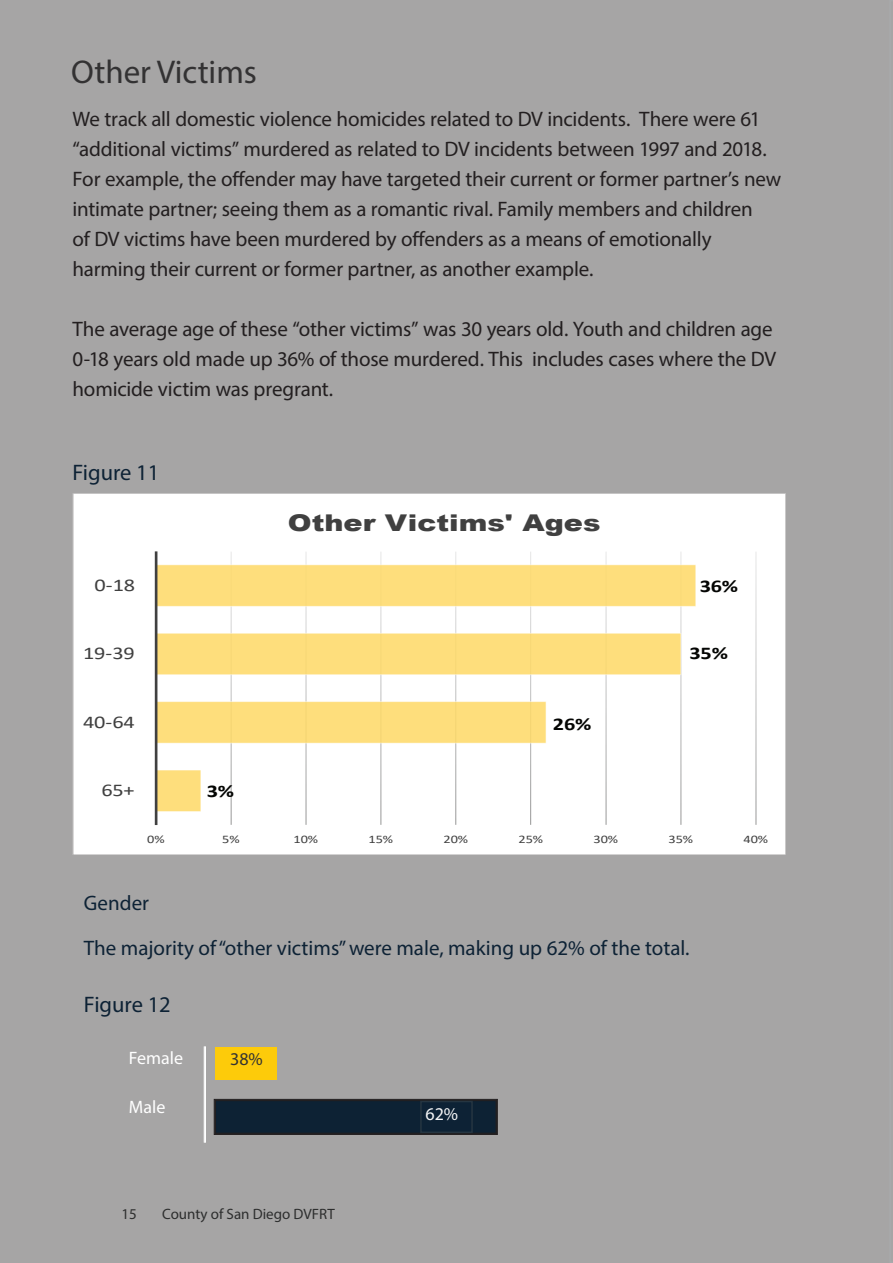
<style>
.page{position:relative;width:893px;height:1263px;background:#a6a5a5}
.page>*{position:absolute;margin:0;border:0;box-sizing:border-box;transform-origin:0 0}
.t1{font:33px "Myriad Pro";color:#333233}
.t2{font:900 23.1px "Arial";color:#404040;scale:1.24 1}
.t3{font:22.5px "Myriad Pro";color:#0d2235}
.t4{font:21px/30px "Myriad Pro";letter-spacing:-.01em;color:#231f20}
.t5{font:21px/45px "Myriad Pro";color:#0d2235}
.t6{font:18px "Calibri";letter-spacing:-.005em;color:#404040;scale:1.24 1}
.t7{font:700 18px "Calibri";color:#040503;scale:1.24 1}
.t8{font:18px "Myriad Pro";color:#fff}
.t9{font:18px "Myriad Pro";color:#333233}
.t10{font:18px "Myriad Pro";color:#f3f4f5}
.t11{font:15px "Myriad Pro";color:#2d2e2e}
.t12{font:15px "Myriad Pro";color:#333233}
.t13{font:11.55px "Calibri";letter-spacing:.01em;color:#404040;scale:1.24 1}
</style>
<div class="page">
<div style="left:73px;top:493px;width:713px;height:362px;background:#fff"></div>
<svg style="left:231px;top:552px;width:525px;height:273px"></svg>
<svg style="left:157px;top:564px;width:540px;height:248px"></svg>
<hr style="left:155px;top:551px;width:2px;height:274px;background:#404040">
<div style="left:215px;top:1047px;width:61px;height:32px;background:#fdcb0a"></div>
<hr style="left:205px;top:1046px;width:1px;height:96px;background:#fff">
<hr style="left:204px;top:1046px;width:1px;height:96px;background:#fff">
<svg style="left:214px;top:1099px;width:284px;height:36px;background:#102131"></svg>
<div style="left:420px;top:1101px;width:53px;height:32px;border:2px solid #253541"></div>
<h1 class="t1" style="left:71px;top:52px;width:187px">Other Victims</h1>
<p class="t4" style="left:72px;top:104px;width:710px">We track all domestic violence homicides related to DV incidents. There were 61 “additional victims” murdered as related to DV incidents between 1997 and 2018.<br>For example, the offender may have targeted their current or former partner’s new intimate partner; seeing them as a romantic rival. Family members and children<br>of DV victims have been murdered by offenders as a means of emotionally harming their current or former partner, as another example.</p>
<p class="t4" style="left:72px;top:314px;width:705px">The average age of these “other victims” was 30 years old. Youth and children age<br>0-18 years old made up 36% of those murdered. This includes cases where the DV homicide victim was pregrant.</p>
<p class="t3" style="left:72px;top:458px;width:88px">Figure 11</p>
<p class="t2" style="left:288px;top:506px;width:254px">Other Victims' Ages</p>
<p class="t6" style="left:95px;top:572px;width:34px">0-18</p>
<p class="t7" style="left:700px;top:573px;width:33px">36%</p>
<p class="t6" style="left:83px;top:641px;width:43px">19-39</p>
<p class="t7" style="left:689px;top:640px;width:33px">35%</p>
<p class="t6" style="left:83px;top:709px;width:43px">40-64</p>
<p class="t7" style="left:553px;top:711px;width:33px">26%</p>
<p class="t6" style="left:101px;top:777px;width:28px">65+</p>
<p class="t7" style="left:207px;top:778px;width:24px">3%</p>
<p class="t13" style="left:147px;top:831px;width:16px">0%</p>
<p class="t13" style="left:222px;top:831px;width:16px">5%</p>
<p class="t13" style="left:294px;top:831px;width:21px">10%</p>
<p class="t13" style="left:368px;top:831px;width:21px">15%</p>
<p class="t13" style="left:443px;top:831px;width:21px">20%</p>
<p class="t13" style="left:518px;top:831px;width:21px">25%</p>
<p class="t13" style="left:593px;top:831px;width:21px">30%</p>
<p class="t13" style="left:668px;top:831px;width:21px">35%</p>
<p class="t13" style="left:743px;top:831px;width:21px">40%</p>
<p class="t5" style="left:84px;top:880px;width:607px">Gender<br>The majority of “other victims” were male, making up 62% of the total.</p>
<p class="t3" style="left:84px;top:990px;width:88px">Figure 12</p>
<p class="t8" style="left:129px;top:1047px;width:56px">Female</p>
<p class="t8" style="left:129px;top:1095px;width:38px">Male</p>
<p class="t9" style="left:230px;top:1047px;width:34px">38%</p>
<p class="t11" style="left:121px;top:1205px;width:17px">15</p>
<p class="t11" style="left:162px;top:1205px;width:174px">County of San Diego DVFRT</p>
<p class="t12" style="left:129px;top:1209px;width:105px">Company Profile</p>
<p class="t10" style="left:425px;top:1102px;width:34px">62%</p>
</div>
